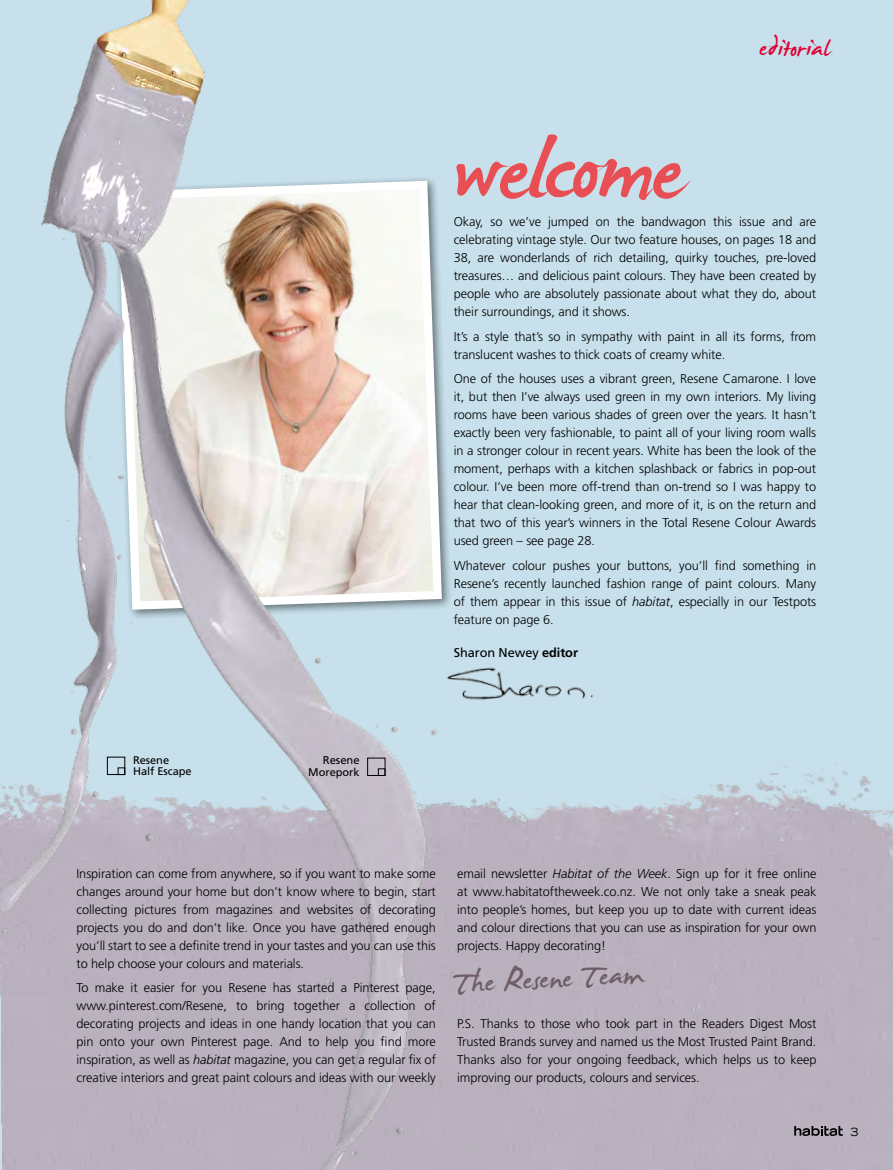
<style>
.page{position:relative;width:893px;height:1170px;background:#fff}
.page>*{position:absolute;margin:0;border:0;box-sizing:border-box;transform-origin:0 0}
.t1{font:80.1px "James Paul";letter-spacing:-.03em;color:#e84f54}
.t2{font:47.25px "James Fajardo";color:#6e5d64}
.t3{font:41.1px "James Fajardo";color:#e10034}
.t4{font:300 12.75px/18px "Frutiger";letter-spacing:-.005em;color:#000;text-align:justify}
.t5{font:12.75px "Frutiger";letter-spacing:-.005em;color:#000}
.t6{font:11.25px "Frutiger";color:#000}
.t7{font:expanded 11.25px "Trade Gothic LH";color:#000}
.t8{font:11.1px/11.1px "Frutiger";letter-spacing:-.005em;color:#000}
.s1{font-style:italic}
.s2{font-weight:700}
</style>
<div class="page">
<div style="left:0;top:0;width:893px;height:1169px;background:#c7e0eb"></div>
<img style="left:492px;top:764px;width:401px;height:405px">
<img style="left:0;top:0;width:492px;height:1169px">
<div style="left:107px;top:756px;width:18px;height:18px;border:1px solid #000"></div>
<div style="left:118px;top:767px;width:7px;height:7px;border:1px solid #000"></div>
<img style="left:435px;top:655px;width:159px;height:64px">
<div style="left:367px;top:757px;width:18px;height:18px;border:1px solid #000"></div>
<div style="left:378px;top:768px;width:7px;height:7px;border:1px solid #000"></div>
<svg style="left:794px;top:1125px;width:49px;height:10px"></svg>
<h3 class="t3" style="left:760px;top:27px;width:72px">editorial</h3>
<h1 class="t1" style="left:452px;top:132px;width:231px">welcome</h1>
<p class="t4" style="left:454px;top:213px;width:364px">Okay, so we’ve jumped on the bandwagon this issue and are celebrating vintage style. Our two feature houses, on pages 18 and 38, are wonderlands of rich detailing, quirky touches, pre-loved treasures… and delicious paint colours. They have been created by people who are absolutely passionate about what they do, about their surroundings, and it shows.</p>
<p class="t4" style="left:454px;top:327px;width:364px">It’s a style that’s so in sympathy with paint in all its forms, from translucent washes to thick coats of creamy white.</p>
<p class="t4" style="left:454px;top:370px;width:364px">One of the houses uses a vibrant green, Resene Camarone. I love it, but then I’ve always used green in my own interiors. My living rooms have been various shades of green over the years. It hasn’t exactly been very fashionable, to paint all of your living room walls in a stronger colour in recent years. White has been the look of the moment, perhaps with a kitchen splashback or fabrics in pop-out colour. I’ve been more off-trend than on-trend so I was happy to hear that clean-looking green, and more of it, is on the return and that two of this year’s winners in the Total Resene Colour Awards used green – see page 28.</p>
<p class="t4" style="left:454px;top:556px;width:364px">Whatever colour pushes your buttons, you’ll find something in Resene’s recently launched fashion range of paint colours. Many of them appear in this issue of <span class="s1">habitat</span>, especially in our Testpots feature on page 6.</p>
<p class="t5" style="left:454px;top:645px;width:126px">Sharon Newey <span class="s2">editor</span></p>
<p class="t8" style="left:133px;top:754px;width:60px">Resene<br>Half Escape</p>
<p class="t6" style="left:323px;top:753px;width:38px">Resene</p>
<p class="t8" style="left:308px;top:766px;width:53px">Morepork</p>
<p class="t4" style="left:77px;top:864px;width:361px">Inspiration can come from anywhere, so if you want to make some changes around your home but don’t know where to begin, start collecting pictures from magazines and websites of decorating projects you do and don’t like. Once you have gathered enough you’ll start to see a definite trend in your tastes and you can use this to help choose your colours and materials.</p>
<p class="t4" style="left:77px;top:978px;width:361px">To make it easier for you Resene has started a Pinterest page, www.pinterest.com/Resene, to bring together a collection of decorating projects and ideas in one handy location that you can pin onto your own Pinterest page. And to help you find more inspiration, as well as <span class="s1">habitat</span> magazine, you can get a regular fix of creative interiors and great paint colours and ideas with our weekly</p>
<p class="t4" style="left:457px;top:864px;width:361px">email newsletter <span class="s1">Habitat of the Week</span>. Sign up for it free online at www.habitatoftheweek.co.nz. We not only take a sneak peak into people’s homes, but keep you up to date with current ideas and colour directions that you can use as inspiration for your own projects. Happy decorating!</p>
<h2 class="t2" style="left:452px;top:959px;width:192px;rotate:-3deg">The Resene Team</h2>
<p class="t4" style="left:457px;top:1014px;width:361px">P.S. Thanks to those who took part in the Readers Digest Most Trusted Brands survey and named us the Most Trusted Paint Brand.<br>Thanks also for your ongoing feedback, which helps us to keep improving our products, colours and services.</p>
<p class="t7" style="left:850px;top:1124px;width:10px">3</p>
</div>
